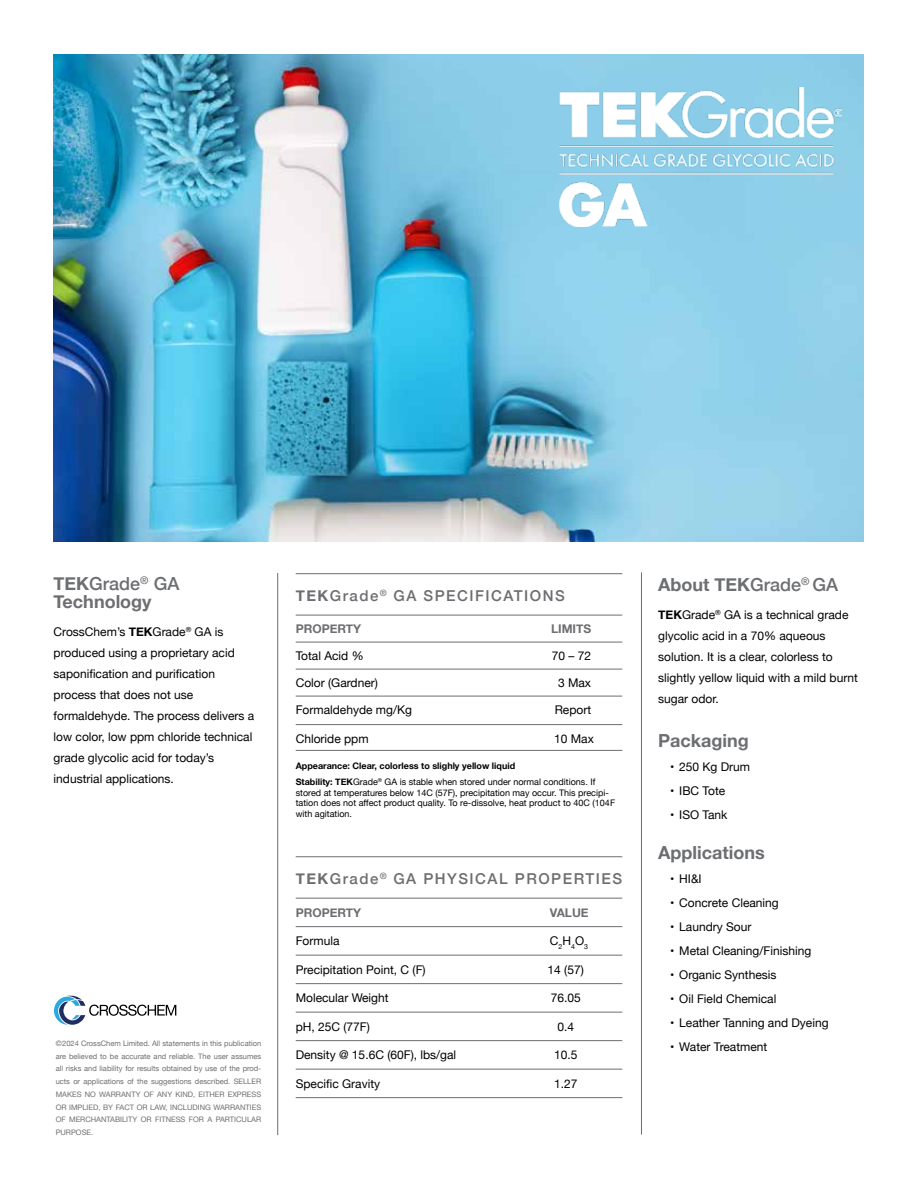
<style>
.page{position:relative;width:918px;height:1188px;background:#fff}
.page>*{position:absolute;margin:0;border:0;box-sizing:border-box;transform-origin:0 0}
.t1{font:700 18px/18px "Helvetica Neue";color:#6d6e71}
.t2{font:500 15px "Helvetica Neue";letter-spacing:.1em;color:#6d6e71}
.t3{font:12px/21px "Helvetica Neue";color:#000}
.t4{font:700 12px "Helvetica Neue";color:#6d6e71}
.t5{font:9px/10.6px "Helvetica Neue";color:#000}
.t6{font:700 9px/16.5px "Helvetica Neue";color:#000}
.t7{font:7.5px/12.8px "Helvetica Neue";color:#6d6e71;text-align:justify}
.s1{font-weight:500}
.s2{font-weight:700}
.s3{font-weight:400}
.s4{color:#fff}
</style>
<div class="page">
<img style="left:53px;top:54px;width:811px;height:488px">
<hr style="left:296px;top:573px;width:326px;height:1px;background:#6d6e71">
<hr style="left:296px;top:615px;width:326px;height:1px;background:#6d6e71">
<hr style="left:296px;top:642px;width:326px;height:1px;background:#6d6e71">
<hr style="left:296px;top:669px;width:326px;height:1px;background:#6d6e71">
<hr style="left:296px;top:696px;width:326px;height:1px;background:#6d6e71">
<hr style="left:296px;top:724px;width:326px;height:1px;background:#6d6e71">
<hr style="left:296px;top:750px;width:326px;height:1px;background:#6d6e71">
<hr style="left:296px;top:856px;width:326px;height:1px;background:#6d6e71">
<hr style="left:296px;top:898px;width:326px;height:1px;background:#6d6e71">
<hr style="left:296px;top:926px;width:326px;height:1px;background:#6d6e71">
<hr style="left:296px;top:955px;width:326px;height:1px;background:#6d6e71">
<hr style="left:296px;top:983px;width:326px;height:1px;background:#6d6e71">
<hr style="left:296px;top:1012px;width:326px;height:1px;background:#6d6e71">
<hr style="left:296px;top:1040px;width:326px;height:1px;background:#6d6e71">
<hr style="left:296px;top:1069px;width:326px;height:1px;background:#6d6e71">
<hr style="left:296px;top:1097px;width:326px;height:1px;background:#6d6e71">
<hr style="left:277px;top:573px;width:1px;height:562px;background:#6d6e71">
<hr style="left:641px;top:572px;width:1px;height:563px;background:#6d6e71">
<svg style="left:54px;top:995px;width:122px;height:30px"></svg>
<img style="left:560px;top:88px;width:281px;height:139px">
<h1 class="t1" style="left:54px;top:575px;width:127px">TEK<span class="s1">Grade</span><sup>®</sup> <span class="s1">GA<br></span>Technology</h1>
<p class="t3" style="left:54px;top:622px;width:202px">CrossChem’s <span class="s2">TEK</span>Grade<sup>®</sup> GA is produced using a proprietary acid saponification and purification process that does not use formaldehyde. The process delivers a low color, low ppm chloride technical grade glycolic acid for today’s industrial applications.</p>
<p class="t7" style="left:56px;top:1037px;width:207px">©2024 CrossChem Limited. All statements in this publication are believed to be accurate and reliable. The user assumes all risks and liability for results obtained by use of the prod&shy;ucts or applications of the suggestions described. SELLER MAKES NO WARRANTY OF ANY KIND, EITHER EXPRESS OR IMPLIED, BY FACT OR LAW, INCLUDING WARRANTIES OF MERCHANTABILITY OR FITNESS FOR A PARTICULAR PURPOSE.</p>
<p class="t2" style="left:296px;top:584px;width:271px"><span class="s2">TEK</span>Grade<sup>®</sup> GA SPECIFICATIONS</p>
<p class="t4" style="left:296px;top:620px;width:67px">PROPERTY</p>
<p class="t4" style="left:551px;top:620px;width:42px">LIMITS</p>
<p class="t3" style="left:296px;top:646px;width:70px">Total Acid %</p>
<p class="t3" style="left:552px;top:646px;width:41px">70 – 72</p>
<p class="t3" style="left:296px;top:673px;width:84px">Color (Gardner)</p>
<p class="t3" style="left:558px;top:673px;width:35px">3 Max</p>
<p class="t3" style="left:296px;top:700px;width:118px">Formaldehyde mg/Kg</p>
<p class="t3" style="left:555px;top:700px;width:38px">Report</p>
<p class="t3" style="left:296px;top:729px;width:74px">Chloride ppm</p>
<p class="t3" style="left:554px;top:729px;width:41px">10 Max</p>
<p class="t6" style="left:296px;top:758px;width:301px">Appearance: Clear, colorless to slighly yellow liquid<br>Stability: TEK<span class="s3">Grade</span><sup>®</sup> <span class="s3">GA is stable when stored under normal conditions. If</span></p>
<p class="t5" style="left:296px;top:788px;width:321px">stored at temperatures below 14C (57F), precipitation may occur. This precipi&shy;tation does not affect product quality. To re-dissolve, heat product to 40C (104F with agitation.</p>
<p class="t2" style="left:296px;top:867px;width:328px"><span class="s2">TEK</span>Grade<sup>®</sup> GA PHYSICAL PROPERTIES</p>
<p class="t4" style="left:296px;top:903px;width:67px">PROPERTY</p>
<p class="t4" style="left:550px;top:903px;width:74px">VALUE <span class="s4">EIEE</span></p>
<p class="t3" style="left:296px;top:931px;width:45px">Formula</p>
<p class="t3" style="left:550px;top:931px;width:40px">C<sub>2</sub>H<sub>4</sub>O<sub>3</sub></p>
<p class="t3" style="left:296px;top:959px;width:132px">Precipitation Point, C (F)</p>
<p class="t3" style="left:548px;top:959px;width:38px">14 (57)</p>
<p class="t3" style="left:296px;top:988px;width:94px">Molecular Weight</p>
<p class="t3" style="left:551px;top:988px;width:32px">76.05</p>
<p class="t3" style="left:296px;top:1016px;width:76px">pH, 25C (77F)</p>
<p class="t3" style="left:557px;top:1016px;width:18px">0.4</p>
<p class="t3" style="left:296px;top:1045px;width:162px">Density @ 15.6C (60F), lbs/gal</p>
<p class="t3" style="left:554px;top:1045px;width:25px">10.5</p>
<p class="t3" style="left:296px;top:1073px;width:86px">Specific Gravity</p>
<p class="t3" style="left:554px;top:1073px;width:25px">1.27</p>
<h1 class="t1" style="left:658px;top:576px;width:181px">About TEK<span class="s1">Grade</span><sup>®</sup> <span class="s1">GA</span></h1>
<p class="t3" style="left:658px;top:605px;width:201px"><span class="s2">TEK</span>Grade<sup>®</sup> GA is a technical grade glycolic acid in a 70% aqueous solution. It is a clear, colorless to slightly yellow liquid with a mild burnt sugar odor.</p>
<h1 class="t1" style="left:658px;top:732px;width:92px">Packaging</h1>
<p class="t3" style="left:670px;top:756px;width:81px">• 250 Kg Drum</p>
<p class="t3" style="left:670px;top:780px;width:56px">• IBC Tote</p>
<p class="t3" style="left:670px;top:804px;width:59px">• ISO Tank</p>
<h1 class="t1" style="left:658px;top:844px;width:108px">Applications</h1>
<p class="t3" style="left:670px;top:869px;width:33px">• HI&amp;I</p>
<p class="t3" style="left:670px;top:893px;width:110px">• Concrete Cleaning</p>
<p class="t3" style="left:670px;top:917px;width:83px">• Laundry Sour</p>
<p class="t3" style="left:670px;top:941px;width:143px">• Metal Cleaning/Finishing</p>
<p class="t3" style="left:670px;top:965px;width:108px">• Organic Synthesis</p>
<p class="t3" style="left:670px;top:989px;width:108px">• Oil Field Chemical</p>
<p class="t3" style="left:670px;top:1013px;width:160px">• Leather Tanning and Dyeing</p>
<p class="t3" style="left:670px;top:1037px;width:99px">• Water Treatment</p>
</div>
